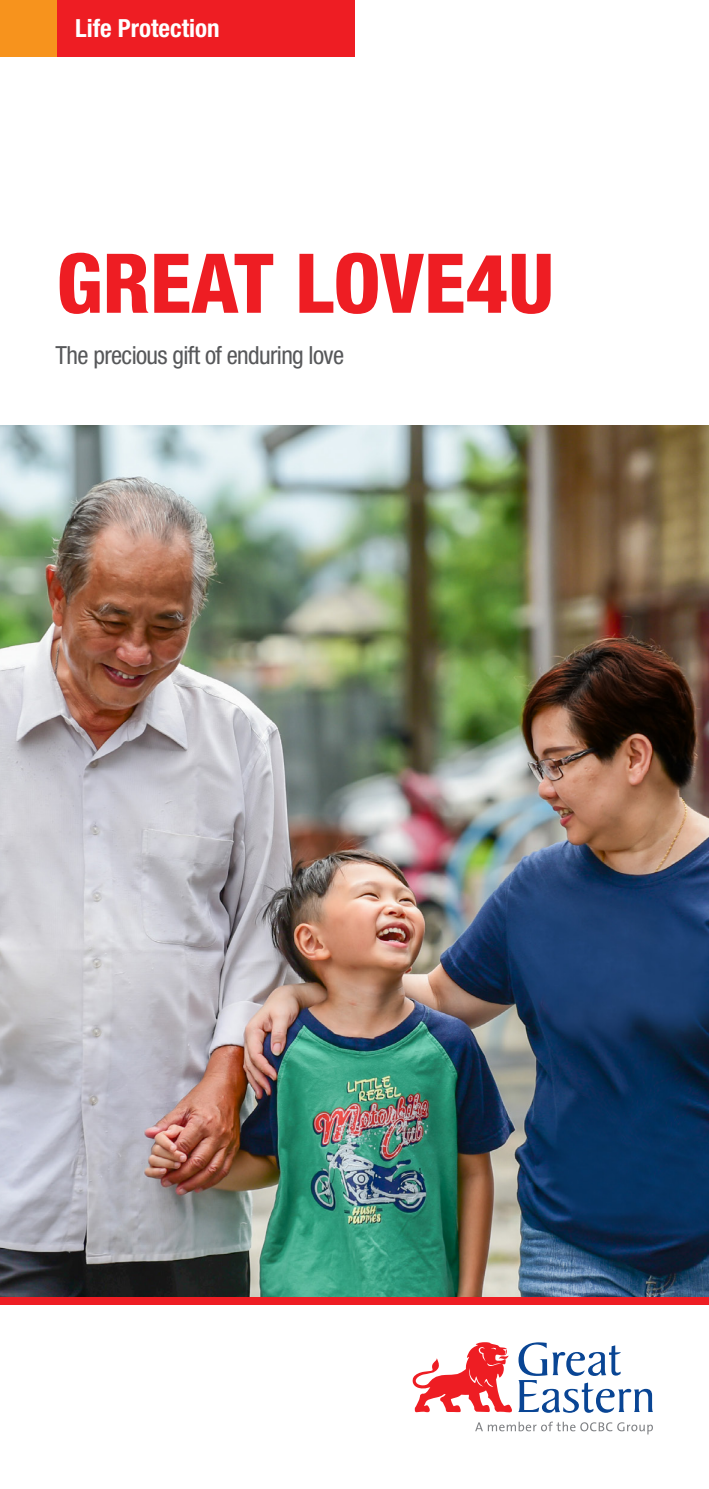
<style>
.page{position:relative;width:709px;height:1489px;background:#fff}
.page>*{position:absolute;margin:0;border:0;box-sizing:border-box;transform-origin:0 0}
.t1{font:800 condensed 82.5px "Helvetica Neue LT Std";color:#ee1d23}
.t2{font:condensed 25px "Helvetica Neue LT Std";letter-spacing:-.025em;color:#57585a}
.t3{font:700 condensed 25px "Helvetica Neue LT Std";color:#fff}
.t4{font:700 condensed 22.5px "Helvetica Neue LT Std";color:#fff}
</style>
<div class="page">
<img style="left:0;top:425px;width:709px;height:872px">
<div style="left:0;top:1297px;width:709px;height:7px;background:#ee1d23"></div>
<div style="left:0;top:0;width:354px;height:57px;background:#ee1d23"></div>
<div style="left:0;top:0;width:57px;height:57px;background:#f7931d"></div>
<svg style="left:475px;top:1421px;width:61px;height:10px"></svg>
<svg style="left:542px;top:1421px;width:111px;height:13px"></svg>
<svg style="left:518px;top:1342px;width:135px;height:70px"></svg>
<svg style="left:412px;top:1342px;width:100px;height:70px"></svg>
<p class="t3" style="left:75px;top:12px;width:146px">Life Protection</p>
<p class="t4" style="left:77px;top:15px;width:131px">Life Protection</p>
<p class="t1" style="left:57px;top:232px;width:499px">GREAT LOVE4U</p>
<p class="t2" style="left:56px;top:340px;width:290px">The precious gift of enduring love</p>
</div>
